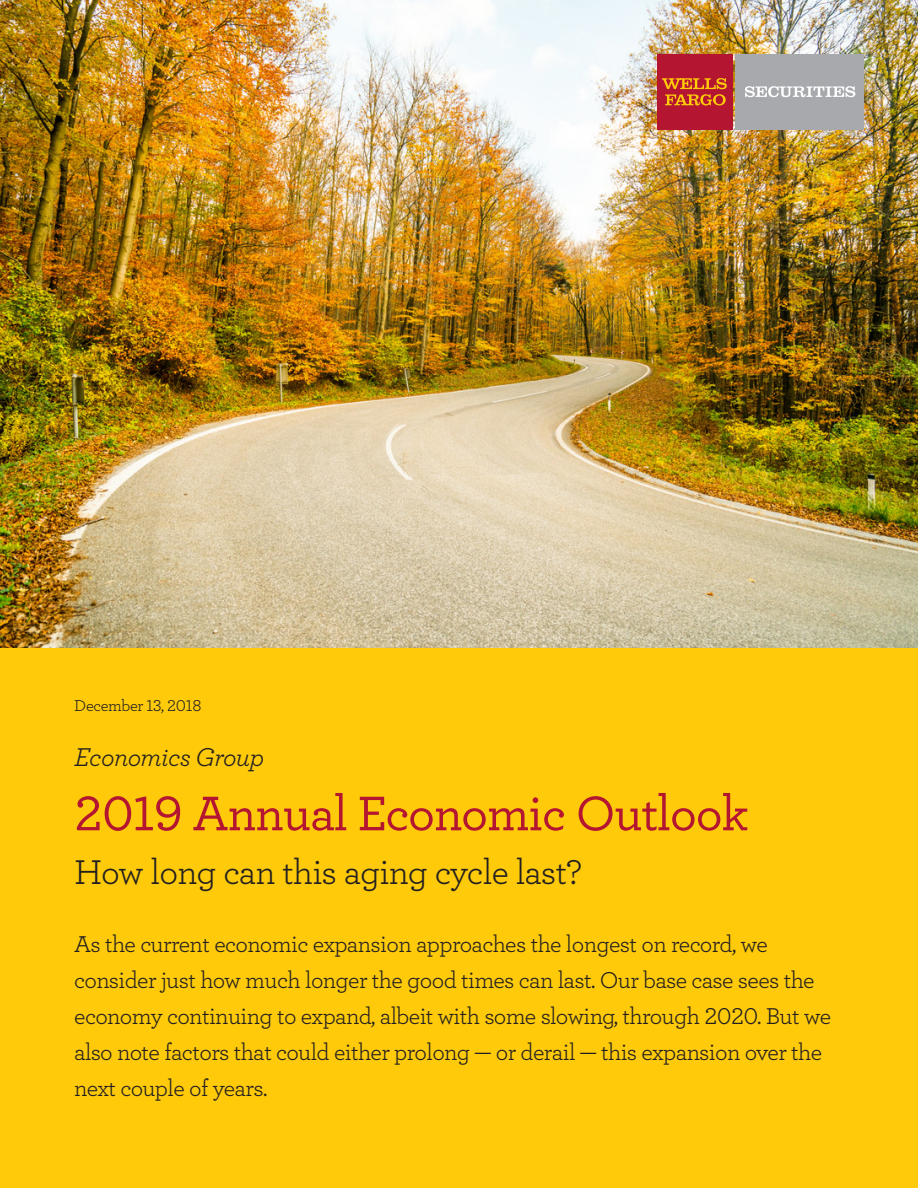
<style>
.page{position:relative;width:918px;height:1188px;background:#fff}
.page>*{position:absolute;margin:0;border:0;box-sizing:border-box;transform-origin:0 0}
.t1{font:500 51px "Archer Pro";letter-spacing:-.02em;color:#b41530}
.t2{font:36px "Archer Pro";letter-spacing:-.025em;color:#231f20}
.t3{font:italic 27px "Archer Pro";letter-spacing:-.02em;color:#231f20}
.t4{font:24px/36px "Archer Pro";letter-spacing:-.025em;color:#231f20}
.t5{font:16.5px "Archer Pro";letter-spacing:-.02em;color:#231f20}
</style>
<div class="page">
<img style="left:0;top:0;width:918px;height:648px">
<div style="left:0;top:648px;width:918px;height:540px;background:#feca0a"></div>
<div style="left:736px;top:54px;width:128px;height:76px;background:#a8a9ad"></div>
<div style="left:658px;top:54px;width:75px;height:76px;background:#b41530"></div>
<svg style="left:662px;top:78px;width:65px;height:28px"></svg>
<svg style="left:745px;top:86px;width:110px;height:11px"></svg>
<p class="t5" style="left:74px;top:694px;width:129px">December 13, 2018</p>
<p class="t3" style="left:74px;top:738px;width:191px">Economics Group</p>
<h1 class="t1" style="left:74px;top:777px;width:676px">2019 Annual Economic Outlook</h1>
<h1 class="t2" style="left:74px;top:848px;width:509px">How long can this aging cycle last?</h1>
<p class="t4" style="left:74px;top:925px;width:758px">As the current economic expansion approaches the longest on record, we consider just how much longer the good times can last. Our base case sees the economy continuing to expand, albeit with some slowing, through 2020. But we also note factors that could either prolong — or derail — this expansion over the next couple of years.</p>
</div>
